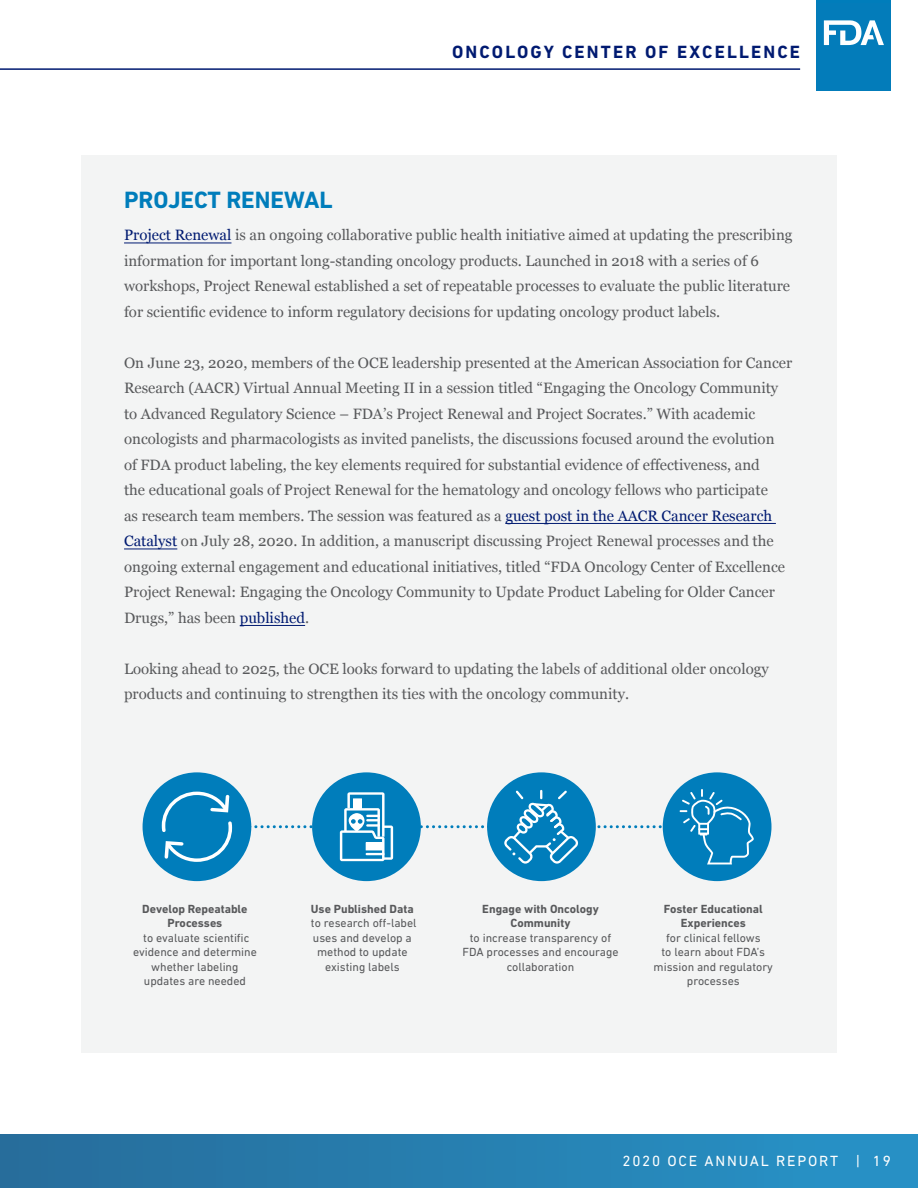
<style>
.page{position:relative;width:918px;height:1188px;background:#fff}
.page>*{position:absolute;margin:0;border:0;box-sizing:border-box;transform-origin:0 0}
.t1{font:700 24px "DIN Next LT Pro";color:#007dbb}
.t2{font:700 18px "DIN Next LT Pro";letter-spacing:.12em;color:#001a71}
.Body_Paragraph{font:15px/25.5px "Georgia";color:#58595b}
.t3{font:15px "DIN Next LT Pro";letter-spacing:.12em;color:#fff}
.t4{font:12px/14.4px "DIN Next LT Pro";color:#58595b;text-align:center}
.t5{font:700 12px/14.4px "DIN Next LT Pro";color:#58595b;text-align:center}
.s1{color:#001a71}
</style>
<div class="page">
<div style="left:816px;top:0;width:75px;height:91px;background:#007dbb"></div>
<svg style="left:824px;top:20px;width:60px;height:25px"></svg>
<hr style="left:0;top:68px;width:800px;height:2px;background:#001a71">
<div style="left:0;top:1134px;width:918px;height:54px;background:linear-gradient(to right,#276c9a,#2793c7)"></div>
<div style="left:81px;top:155px;width:756px;height:898px;background:#f3f4f4"></div>
<hr style="left:124px;top:243px;width:107px;height:1px;background:#001a71">
<hr style="left:505px;top:523px;width:271px;height:1px;background:#001a71">
<hr style="left:124px;top:549px;width:53px;height:1px;background:#001a71">
<hr style="left:240px;top:625px;width:65px;height:1px;background:#001a71">
<div style="left:143px;top:772px;width:108px;height:109px;background:#007dbb;border-radius:50%"></div>
<div style="left:312px;top:772px;width:109px;height:109px;background:#007dbb;border-radius:50%"></div>
<div style="left:487px;top:772px;width:109px;height:109px;background:#007dbb;border-radius:50%"></div>
<div style="left:663px;top:772px;width:108px;height:109px;background:#007dbb;border-radius:50%"></div>
<svg style="left:161px;top:789px;width:593px;height:75px"></svg>
<p class="t2" style="left:452px;top:41px;width:350px">ONCOLOGY CENTER OF EXCELLENCE</p>
<h2 class="t1" style="left:124px;top:186px;width:210px">PROJECT RENEWAL</h2>
<p class="Body_Paragraph" style="left:124px;top:222px;width:670px"><span class="s1">Project Renewal</span> is an ongoing collaborative public health initiative aimed at updating the prescribing information for important long-standing oncology products. Launched in 2018 with a series of 6 workshops, Project Renewal established a set of repeatable processes to evaluate the public literature for scientific evidence to inform regulatory decisions for updating oncology product labels.</p>
<p class="Body_Paragraph" style="left:124px;top:349px;width:670px">On June 23, 2020, members of the OCE leadership presented at the American Association for Cancer Research (AACR) Virtual Annual Meeting II in a session titled “Engaging the Oncology Community to Advanced Regulatory Science – FDA’s Project Renewal and Project Socrates.” With academic oncologists and pharmacologists as invited panelists, the discussions focused around the evolution<br>of FDA product labeling, the key elements required for substantial evidence of effectiveness, and<br>the educational goals of Project Renewal for the hematology and oncology fellows who participate<br>as research team members. The session was featured as a <span class="s1">guest post in the AACR Cancer Research Catalyst</span> on July 28, 2020. In addition, a manuscript discussing Project Renewal processes and the ongoing external engagement and educational initiatives, titled “FDA Oncology Center of Excellence Project Renewal: Engaging the Oncology Community to Update Product Labeling for Older Cancer Drugs,” has been <span class="s1">published</span>.</p>
<p class="Body_Paragraph" style="left:124px;top:655px;width:646px">Looking ahead to 2025, the OCE looks forward to updating the labels of additional older oncology products and continuing to strengthen its ties with the oncology community.</p>
<p class="t5" style="left:142px;top:902px;width:107px">Develop Repeatable<br>Processes</p>
<p class="t4" style="left:133px;top:930px;width:125px">to evaluate scientific evidence and determine whether labeling updates are needed</p>
<p class="t5" style="left:311px;top:902px;width:104px">Use Published Data</p>
<p class="t4" style="left:311px;top:916px;width:107px">to research off-label uses and develop a method to update existing labels</p>
<p class="t5" style="left:482px;top:902px;width:118px">Engage with Oncology<br>Community</p>
<p class="t4" style="left:462px;top:930px;width:158px">to increase transparency of<br>FDA processes and encourage collaboration</p>
<p class="t5" style="left:664px;top:902px;width:100px">Foster Educational<br>Experiences</p>
<p class="t4" style="left:654px;top:930px;width:121px">for clinical fellows<br>to learn about FDA’s mission and regulatory processes</p>
<p class="t3" style="left:622px;top:1152px;width:270px">2020 OCE ANNUAL REPORT | 19</p>
</div>
